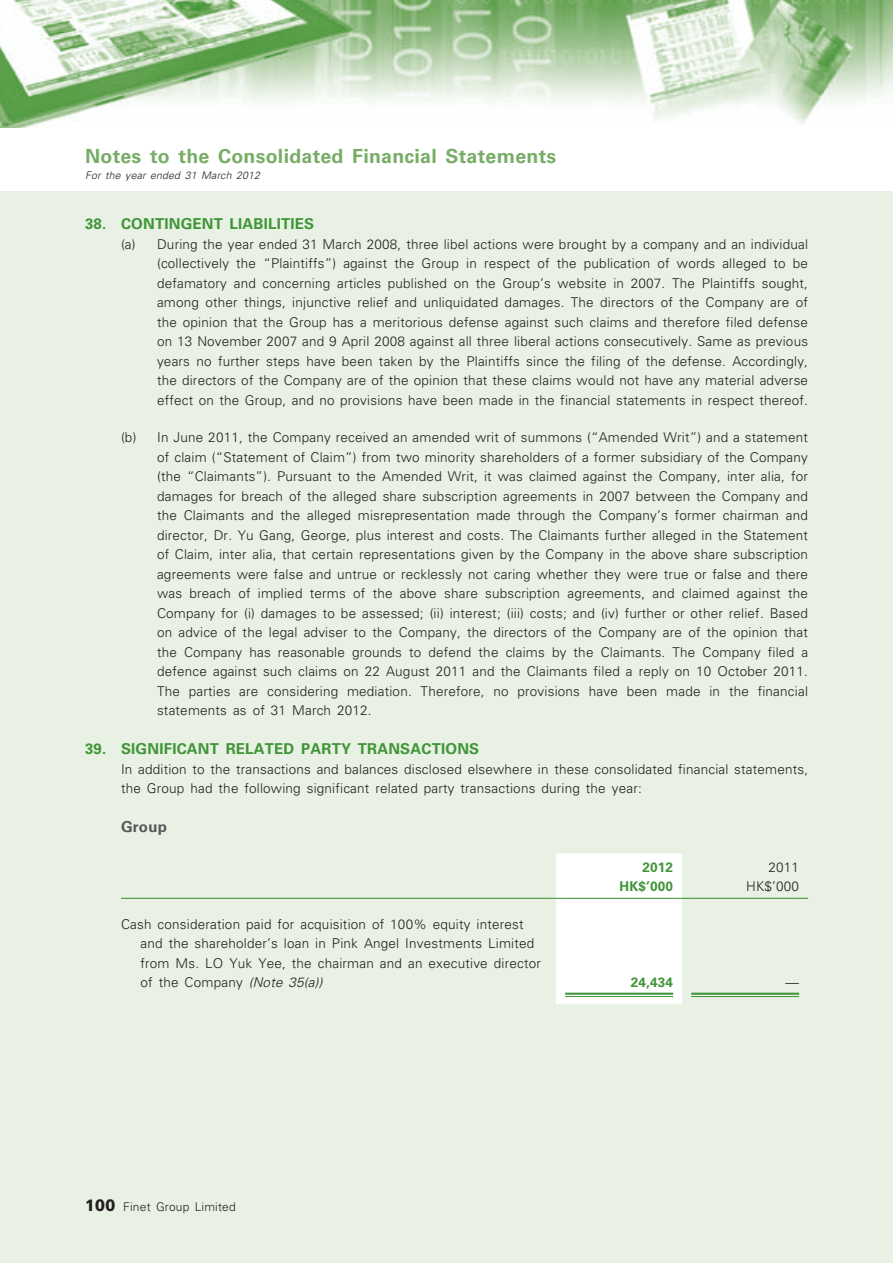
<style>
.page{position:relative;width:893px;height:1263px;background:#fff}
.page>*{position:absolute;margin:0;border:0;box-sizing:border-box;transform-origin:0 0}
.t1{font:700 19.5px "Univers LT Std";letter-spacing:.015em;color:#77ad67}
.t2{font:700 15px "Univers LT Std";letter-spacing:.015em;color:#3f9537}
.t3{font:700 15px "Univers LT Std";letter-spacing:.015em;color:#57585a}
.t4{font:300 13.5px/19.5px "Univers LT Std";letter-spacing:.015em;color:#231f20;text-align:justify}
.t5{font:700 13.5px "Univers LT Std";letter-spacing:.015em;color:#3f9537}
.t6{font:300 12px "Univers LT Std";letter-spacing:.015em;color:#231f20}
.t7{font:italic 300 10.5px "Univers LT Std";letter-spacing:.015em;color:#231f20}
.s1{font-style:italic}
.s2{font-weight:900;font-size:16.5px}
</style>
<div class="page">
<div style="left:0;top:191px;width:893px;height:1072px;background:#e8f1e3"></div>
<img style="left:0;top:0;width:893px;height:127px">
<hr style="left:121px;top:898px;width:426px;height:1px;background:#3f9537">
<svg style="left:547px;top:853px;width:144px;height:151px;background:#fafcf9"></svg>
<hr style="left:691px;top:898px;width:108px;height:1px;background:#3f9537">
<hr style="left:565px;top:993px;width:108px;height:2px;background:#3f9537">
<hr style="left:565px;top:996px;width:108px;height:1px;background:#3f9537">
<hr style="left:691px;top:993px;width:108px;height:2px;background:#3f9537">
<hr style="left:691px;top:996px;width:108px;height:1px;background:#3f9537">
<h1 class="t1" style="left:85px;top:145px;width:473px">NOTES TO THE CONSOLIDATED FINANCIAL STATEMENTS</h1>
<p class="t7" style="left:85px;top:169px;width:176px">For the year ended 31 March 2012</p>
<p class="t2" style="left:85px;top:215px;width:58px">38. CONTINGENT</p>
<p class="t2" style="left:230px;top:215px;width:18px">LIABILITIES</p>
<p class="t4" style="left:157px;top:234px;width:653px;text-indent:-36px">(a) During the year ended 31 March 2008, three libel actions were brought by a company and an individual (collectively the “Plaintiffs”) against the Group in respect of the publication of words alleged to be defamatory and concerning articles published on the Group’s website in 2007. The Plaintiffs sought, among other things, injunctive relief and unliquidated damages. The directors of the Company are of the opinion that the Group has a meritorious defense against such claims and therefore filed defense on 13 November 2007 and 9 April 2008 against all three liberal actions consecutively. Same as previous years no further steps have been taken by the Plaintiffs since the filing of the defense. Accordingly, the directors of the Company are of the opinion that these claims would not have any material adverse effect on the Group, and no provisions have been made in the financial statements in respect thereof.</p>
<p class="t4" style="left:157px;top:428px;width:653px;text-indent:-36px">(b) In June 2011, the Company received an amended writ of summons (“Amended Writ”) and a statement of claim (“Statement of Claim”) from two minority shareholders of a former subsidiary of the Company (the “Claimants”). Pursuant to the Amended Writ, it was claimed against the Company, inter alia, for damages for breach of the alleged share subscription agreements in 2007 between the Company and the Claimants and the alleged misrepresentation made through the Company’s former chairman and director, Dr. Yu Gang, George, plus interest and costs. The Claimants further alleged in the Statement of Claim, inter alia, that certain representations given by the Company in the above share subscription agreements were false and untrue or recklessly not caring whether they were true or false and there was breach of implied terms of the above share subscription agreements, and claimed against the Company for (i) damages to be assessed; (ii) interest; (iii) costs; and (iv) further or other relief. Based on advice of the legal adviser to the Company, the directors of the Company are of the opinion that the Company has reasonable grounds to defend the claims by the Claimants. The Company filed a defence against such claims on 22 August 2011 and the Claimants filed a reply on 10 October 2011.<br>The parties are considering mediation. Therefore, no provisions have been made in the financial statements as of 31 March 2012.</p>
<p class="t2" style="left:85px;top:740px;width:56px">39. SIGNIFICANT</p>
<p class="t2" style="left:226px;top:740px;width:21px">RELATED</p>
<p class="t2" style="left:301px;top:740px;width:21px">PARTY</p>
<p class="t2" style="left:358px;top:740px;width:21px">TRANSACTIONS</p>
<p class="t4" style="left:121px;top:759px;width:689px">In addition to the transactions and balances disclosed elsewhere in these consolidated financial statements, the Group had the following significant related party transactions during the year:</p>
<p class="t3" style="left:121px;top:818px;width:47px">GROUP</p>
<p class="t5" style="left:642px;top:859px;width:32px">2012</p>
<p class="t4" style="left:768px;top:857px;width:32px">2011</p>
<p class="t5" style="left:619px;top:878px;width:55px">HK$’000</p>
<p class="t4" style="left:746px;top:876px;width:54px">HK$’000</p>
<p class="t4" style="left:141px;top:914px;width:402px;text-align:left;text-indent:-19px">Cash consideration paid for acquisition of 100% equity interest and the shareholder’s loan in Pink Angel Investments Limited from Ms. LO Yuk Yee, the chairman and an executive director of the Company <span class="s1">(Note 35(a))</span></p>
<p class="t5" style="left:631px;top:974px;width:44px">24,434</p>
<p class="t4" style="left:786px;top:973px;width:15px">—</p>
<p class="t6" style="left:85px;top:1199px;width:152px"><span class="s2">100</span> Finet Group Limited</p>
</div>
